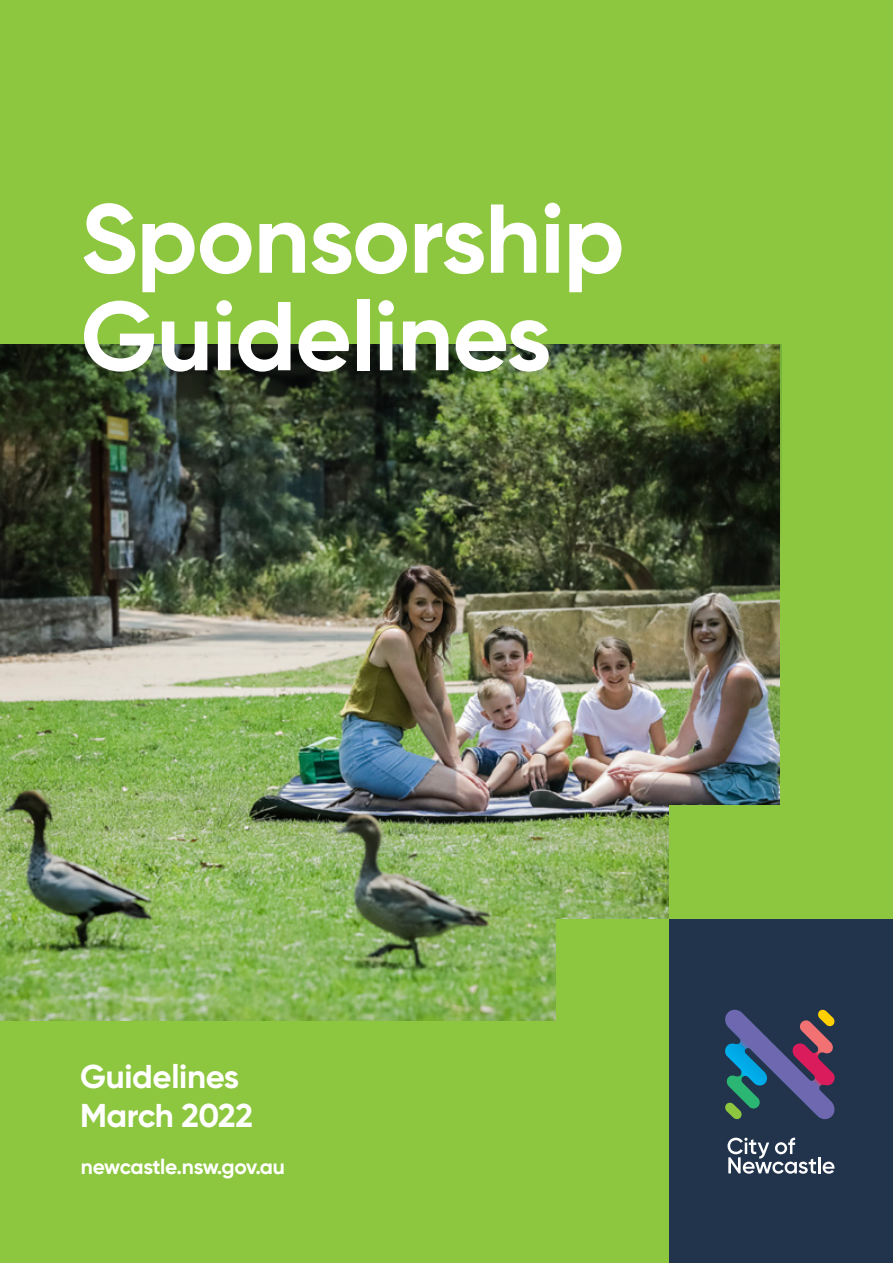
<style>
.page{position:relative;width:893px;height:1263px;background:#8dc63f}
.page>*{position:absolute;margin:0;border:0;box-sizing:border-box;transform-origin:0 0}
.t1{font:700 97.5px/97.5px "Gilroy";letter-spacing:-.01em;color:#fff}
.t2{font:700 33px/39px "Gilroy";letter-spacing:-.01em;color:#fff}
.t3{font:700 21px "Gilroy";letter-spacing:-.02em;color:#fff}
</style>
<div class="page">
<img style="left:0;top:559px;width:780px;height:461px">
<div style="left:670px;top:805px;width:123px;height:114px;background:#8dc63f"></div>
<div style="left:557px;top:919px;width:123px;height:189px;background:#8dc63f"></div>
<img style="left:0;top:344px;width:781px;height:215px">
<div style="left:670px;top:919px;width:223px;height:344px;background:#21344c"></div>
<svg style="left:727px;top:1137px;width:89px;height:37px"></svg>
<hr style="left:818px;top:1157px;width:3px;height:16px;background:#fff">
<svg style="left:823px;top:1161px;width:11px;height:13px"></svg>
<svg style="left:725px;top:1009px;width:110px;height:111px"></svg>
<p class="t1" style="left:81px;top:189px;width:545px">Sponsorship<br>Guidelines</p>
<p class="t2" style="left:80px;top:1057px;width:174px">Guidelines<br>March 2022</p>
<p class="t3" style="left:81px;top:1153px;width:206px">newcastle.nsw.gov.au</p>
</div>
